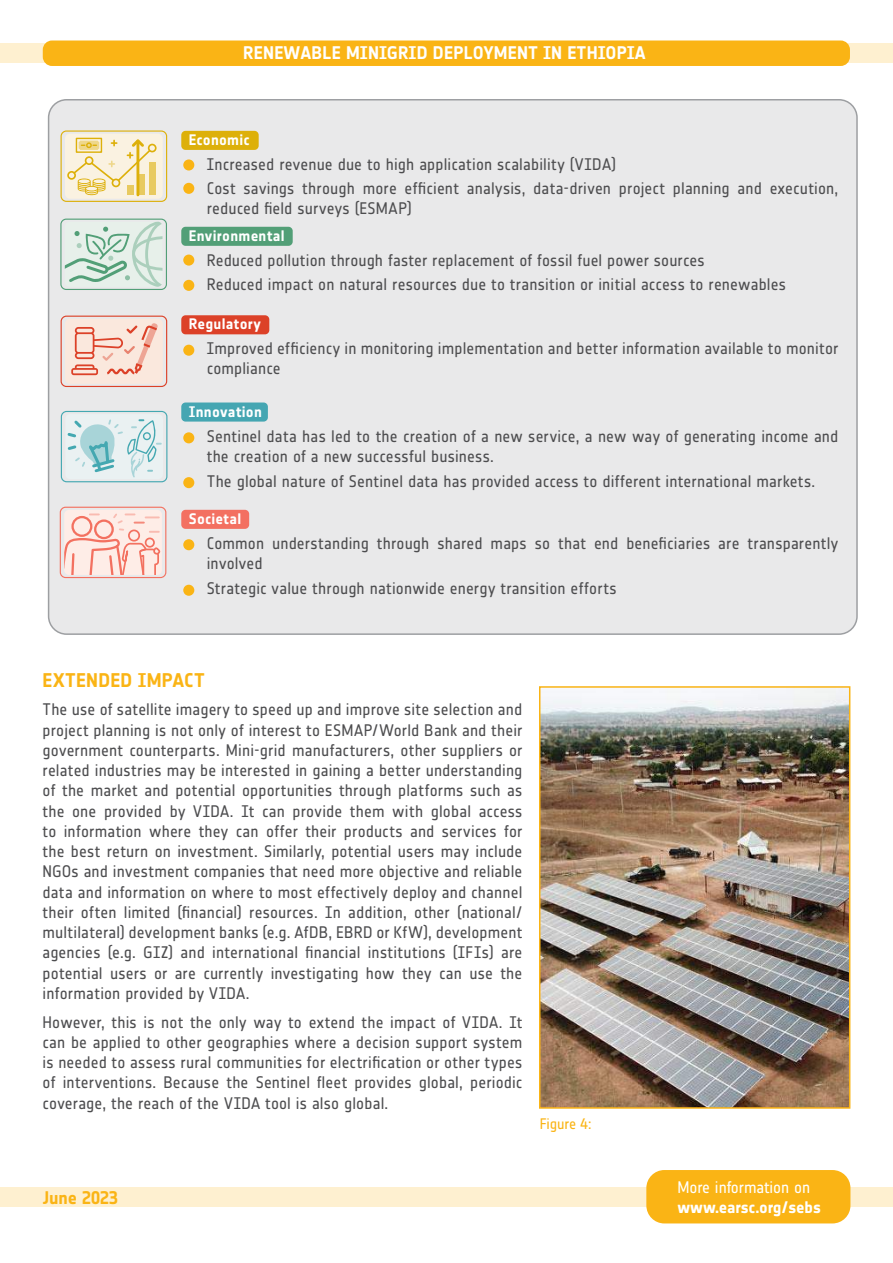
<style>
.page{position:relative;width:893px;height:1263px;background:#fff}
.page>*{position:absolute;margin:0;border:0;box-sizing:border-box;transform-origin:0 0}
.t1{font:700 19.5px "Notes Esa";letter-spacing:.01em;color:#fab415}
.t2{font:700 18px "Notes Esa";letter-spacing:.01em;color:#fff}
.t3{font:700 18px "Notes Esa";color:#fab415}
.t4{font:16.5px/20.2px "Notes Esa";letter-spacing:.01em;color:#4d4d4f}
.t5{font:700 16.5px "Notes Esa";letter-spacing:-.01em;color:#fff}
.t6{font:16.5px "Notes Esa";letter-spacing:-.005em;color:#fff}
.t7{font:700 15px "Notes Esa";letter-spacing:.02em;color:#fff}
.t8{font:15px "Notes Esa";letter-spacing:-.01em;color:#fab415}
</style>
<div class="page">
<div style="left:49px;top:100px;width:808px;height:534px;background:#e9e9ea;border-radius:18px"></div>
<div style="left:181px;top:131px;width:78px;height:19px;background:#ddb00a;border-radius:4px"></div>
<div style="left:181px;top:227px;width:112px;height:19px;background:#529f77;border-radius:4px"></div>
<div style="left:181px;top:315px;width:88px;height:19px;background:#dc4128;border-radius:4px"></div>
<div style="left:181px;top:402px;width:87px;height:20px;background:#45a6b2;border-radius:4px"></div>
<div style="left:181px;top:510px;width:68px;height:19px;background:#f37061;border-radius:4px"></div>
<div style="left:60px;top:219px;width:107px;height:71px;border:1px solid #529f77;border-radius:5px"></div>
<svg style="left:65px;top:222px;width:97px;height:65px"></svg>
<div style="left:65px;top:319px;width:98px;height:65px;background:#fae8dd;border-radius:5px"></div>
<div style="left:61px;top:316px;width:106px;height:71px;border:1px solid #dc4128;border-radius:5px"></div>
<svg style="left:71px;top:323px;width:87px;height:53px"></svg>
<div style="left:65px;top:414px;width:98px;height:65px;background:#eaf1f2;border-radius:5px"></div>
<div style="left:61px;top:411px;width:106px;height:71px;border:1px solid #44a8b1;border-radius:5px"></div>
<svg style="left:67px;top:419px;width:94px;height:58px"></svg>
<div style="left:64px;top:510px;width:98px;height:65px;background:#feede7;border-radius:5px"></div>
<div style="left:60px;top:507px;width:106px;height:71px;border:1px solid #f37160;border-radius:5px"></div>
<svg style="left:64px;top:513px;width:97px;height:62px"></svg>
<div style="left:71px;top:516px;width:21px;height:21px;border:2px solid #f37160;border-radius:50%"></div>
<div style="left:94px;top:519px;width:20px;height:20px;border:2px solid #f37160;border-radius:50%"></div>
<div style="left:65px;top:134px;width:98px;height:65px;background:#faf2e1;border-radius:5px"></div>
<div style="left:61px;top:130px;width:106px;height:72px;border:1px solid #ddb00a;border-radius:5px"></div>
<div style="left:150px;top:162px;width:6px;height:33px;background:#e8ca60"></div>
<div style="left:67px;top:171px;width:9px;height:9px;border:2px solid #ddb00a;border-radius:50%"></div>
<div style="left:148px;top:144px;width:9px;height:8px;border:2px solid #ddb00a;border-radius:50%"></div>
<svg style="left:71px;top:137px;width:81px;height:58px"></svg>
<img style="left:542px;top:689px;width:305px;height:417px">
<div style="left:539px;top:686px;width:311px;height:423px;border:2px solid #fab415"></div>
<div style="left:0;top:1187px;width:893px;height:19px;background:#fef0d0"></div>
<div style="left:646px;top:1170px;width:204px;height:53px;background:#fab415;border-radius:18px"></div>
<div style="left:0;top:44px;width:893px;height:19px;background:#fef0d0"></div>
<div style="left:43px;top:41px;width:807px;height:25px;background:#fab415;border-radius:9px"></div>
<div style="left:183px;top:159px;width:11px;height:12px;background:#fab415;border-radius:50%"></div>
<div style="left:183px;top:183px;width:11px;height:11px;background:#fab415;border-radius:50%"></div>
<div style="left:183px;top:255px;width:11px;height:11px;background:#fab415;border-radius:50%"></div>
<div style="left:183px;top:280px;width:11px;height:11px;background:#fab415;border-radius:50%"></div>
<div style="left:183px;top:345px;width:11px;height:11px;background:#fab415;border-radius:50%"></div>
<div style="left:183px;top:432px;width:11px;height:11px;background:#fab415;border-radius:50%"></div>
<div style="left:183px;top:477px;width:11px;height:11px;background:#fab415;border-radius:50%"></div>
<div style="left:183px;top:539px;width:11px;height:11px;background:#fab415;border-radius:50%"></div>
<div style="left:183px;top:585px;width:11px;height:11px;background:#fab415;border-radius:50%"></div>
<p class="t2" style="left:243px;top:42px;width:404px">RENEWABLE MINIGRID DEPLOYMENT IN ETHIOPIA</p>
<p class="t7" style="left:189px;top:131px;width:62px">Economic</p>
<p class="t4" style="left:207px;top:152px;width:633px;line-height:24.5px">Increased revenue due to high application scalability (VIDA)<br>Cost savings through more efficient analysis, data-driven project planning and execution,</p>
<p class="t4" style="left:207px;top:199px;width:206px">reduced field surveys (ESMAP)</p>
<p class="t7" style="left:189px;top:227px;width:97px">Environmental</p>
<p class="t4" style="left:207px;top:248px;width:581px;line-height:24.5px">Reduced pollution through faster replacement of fossil fuel power sources<br>Reduced impact on natural resources due to transition or initial access to renewables</p>
<p class="t7" style="left:189px;top:315px;width:74px">Regulatory</p>
<p class="t4" style="left:207px;top:338px;width:633px">Improved efficiency in monitoring implementation and better information available to monitor compliance</p>
<p class="t7" style="left:189px;top:403px;width:75px">Innovation</p>
<p class="t4" style="left:207px;top:426px;width:633px">Sentinel data has led to the creation of a new service, a new way of generating income and the creation of a new successful business.</p>
<p class="t4" style="left:207px;top:471px;width:610px">The global nature of Sentinel data has provided access to different international markets.</p>
<p class="t7" style="left:189px;top:510px;width:54px">Societal</p>
<p class="t4" style="left:207px;top:533px;width:633px">Common understanding through shared maps so that end beneficiaries are transparently involved</p>
<p class="t4" style="left:207px;top:578px;width:411px">Strategic value through nationwide energy transition efforts</p>
<p class="t1" style="left:43px;top:668px;width:164px">EXTENDED IMPACT</p>
<p class="t4" style="left:43px;top:700px;width:481px;text-align:justify">The use of satellite imagery to speed up and improve site selection and project planning is not only of interest to ESMAP/World Bank and their government counterparts. Mini-grid manufacturers, other suppliers or related industries may be interested in gaining a better understanding of the market and potential opportunities through platforms such as the one provided by VIDA. It can provide them with global access to information where they can offer their products and services for the best return on investment. Similarly, potential users may include NGOs and investment companies that need more objective and reliable data and information on where to most effectively deploy and channel their often limited (financial) resources. In addition, other (national/ multilateral) development banks (e.g. AfDB, EBRD or KfW), development agencies (e.g. GIZ) and international financial institutions (IFIs) are potential users or are currently investigating how they can use the information provided by VIDA.</p>
<p class="t4" style="left:43px;top:1012px;width:481px;text-align:justify">However, this is not the only way to extend the impact of VIDA. It can be applied to other geographies where a decision support system is needed to assess rural communities for electrification or other types of interventions. Because the Sentinel fleet provides global, periodic coverage, the reach of the VIDA tool is also global.</p>
<p class="t8" style="left:540px;top:1115px;width:53px">Figure 4:</p>
<p class="t3" style="left:43px;top:1187px;width:77px">June 2023</p>
<p class="t6" style="left:677px;top:1177px;width:134px">More information on</p>
<p class="t5" style="left:677px;top:1197px;width:145px">www.earsc.org/sebs</p>
</div>
